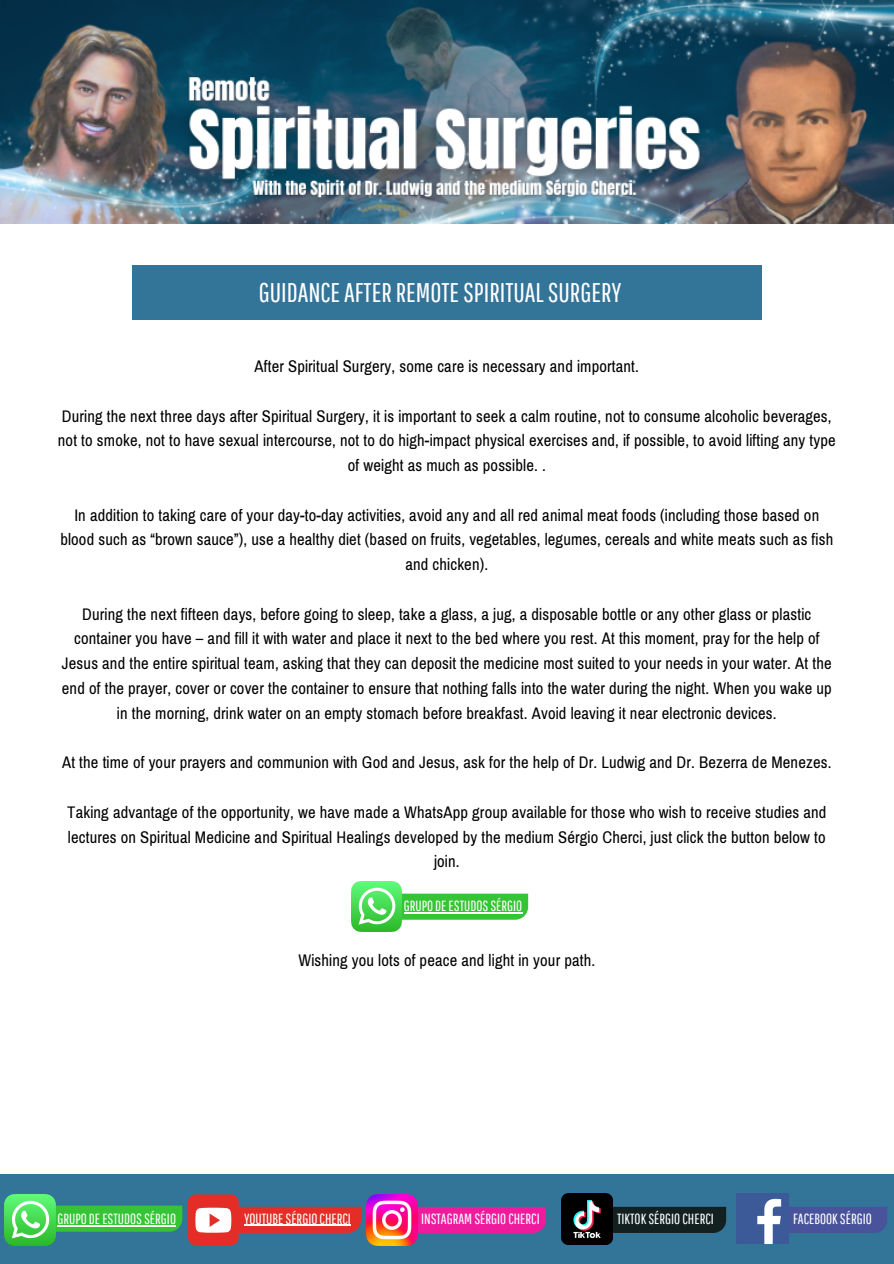
<style>
.page{position:relative;width:894px;height:1264px;background:#fff}
.page>*{position:absolute;margin:0;border:0;box-sizing:border-box;transform-origin:0 0}
.t1{font:27px "Pathway Gothic One";color:#fff}
.t2{font:18px/24.8px "Pragati Narrow";letter-spacing:.01em;color:#000;text-align:center}
.t3{font:14.7px "Pathway Gothic One";color:#fff}
</style>
<div class="page">
<div style="left:132px;top:265px;width:629px;height:54px;background:#337499"></div>
<img style="left:0;top:0;width:892px;height:224px">
<div style="left:0;top:1174px;width:893px;height:89px;background:#337499"></div>
<svg style="left:55px;top:1205px;width:127px;height:26px;background:#3bc33f"></svg>
<svg style="left:401px;top:893px;width:127px;height:26px;background:#42c843"></svg>
<div style="left:417px;top:1206px;width:128px;height:26px;background:#ef1b9d"></div>
<div style="left:612px;top:1206px;width:113px;height:26px;background:#122020"></div>
<div style="left:788px;top:1206px;width:98px;height:26px;background:#49539b"></div>
<div style="left:188px;top:1194px;width:51px;height:51px;background:#e52d27;border-radius:8px"></div>
<svg style="left:195px;top:1206px;width:166px;height:26px;background:#e55a57"></svg>
<img style="left:5px;top:1194px;width:50px;height:51px">
<img style="left:561px;top:1193px;width:51px;height:51px">
<img style="left:367px;top:1194px;width:50px;height:51px">
<img style="left:736px;top:1193px;width:52px;height:50px">
<hr style="left:57px;top:1225px;width:119px;height:1px;background:#fff">
<hr style="left:244px;top:1224px;width:107px;height:1px;background:#fff">
<img style="left:351px;top:881px;width:50px;height:50px">
<hr style="left:403px;top:912px;width:119px;height:1px;background:#fff">
<h2 class="t1" style="left:259px;top:276px;width:364px">GUIDANCEAFTERREMOTESPIRITUALSURGERY</h2>
<p class="t2" style="left:254px;top:353px;width:386px">After Spiritual Surgery, some care is necessary and important.</p>
<h1 class="t2" style="left:58px;top:403px;width:779px">During the next three days after Spiritual Surgery, it is important to seek a calm routine, not to consume alcoholic beverages, not to smoke, not to have sexual intercourse, not to do high-impact physical exercises and, if possible, to avoid lifting any type of weight as much as possible. .</h1>
<h2 class="t2" style="left:60px;top:502px;width:774px">In addition to taking care of your day-to-day activities, avoid any and all red animal meat foods (including those based on blood such as “brown sauce”), use a healthy diet (based on fruits, vegetables, legumes, cereals and white meats such as fish and chicken).</h2>
<h2 class="t2" style="left:62px;top:601px;width:771px">During the next fifteen days, before going to sleep, take a glass, a jug, a disposable bottle or any other glass or plastic container you have – and fill it with water and place it next to the bed where you rest. At this moment, pray for the help of Jesus and the entire spiritual team, asking that they can deposit the medicine most suited to your needs in your water. At the end of the prayer, cover or cover the container to ensure that nothing falls into the water during the night. When you wake up in the morning, drink water on an empty stomach before breakfast. Avoid leaving it near electronic devices.</h2>
<h2 class="t2" style="left:62px;top:749px;width:770px">At the time of your prayers and communion with God and Jesus, ask for the help of Dr. Ludwig and Dr. Bezerra de Menezes.</h2>
<h2 class="t2" style="left:67px;top:799px;width:760px">Taking advantage of the opportunity, we have made a WhatsApp group available for those who wish to receive studies and lectures on Spiritual Medicine and Spiritual Healings developed by the medium Sérgio Cherci, just click the button below to join.</h2>
<p class="t3" style="left:403px;top:896px;width:120px">GRUPO DEESTUDOSSÉRGIO</p>
<h2 class="t2" style="left:298px;top:947px;width:298px">Wishing you lots of peace and light in your path.</h2>
<p class="t3" style="left:57px;top:1210px;width:120px">GRUPO DEESTUDOSSÉRGIO</p>
<p class="t3" style="left:244px;top:1209px;width:108px">YOUTUBESÉRGIO CHERCI</p>
<p class="t3" style="left:421px;top:1209px;width:120px">INSTAGRAM SÉRGIO CHERCI</p>
<p class="t3" style="left:617px;top:1209px;width:98px">TIKTOKSÉRGIO CHERCI</p>
<p class="t3" style="left:792px;top:1209px;width:80px">FACEBOOKSÉRGIO</p>
</div>
